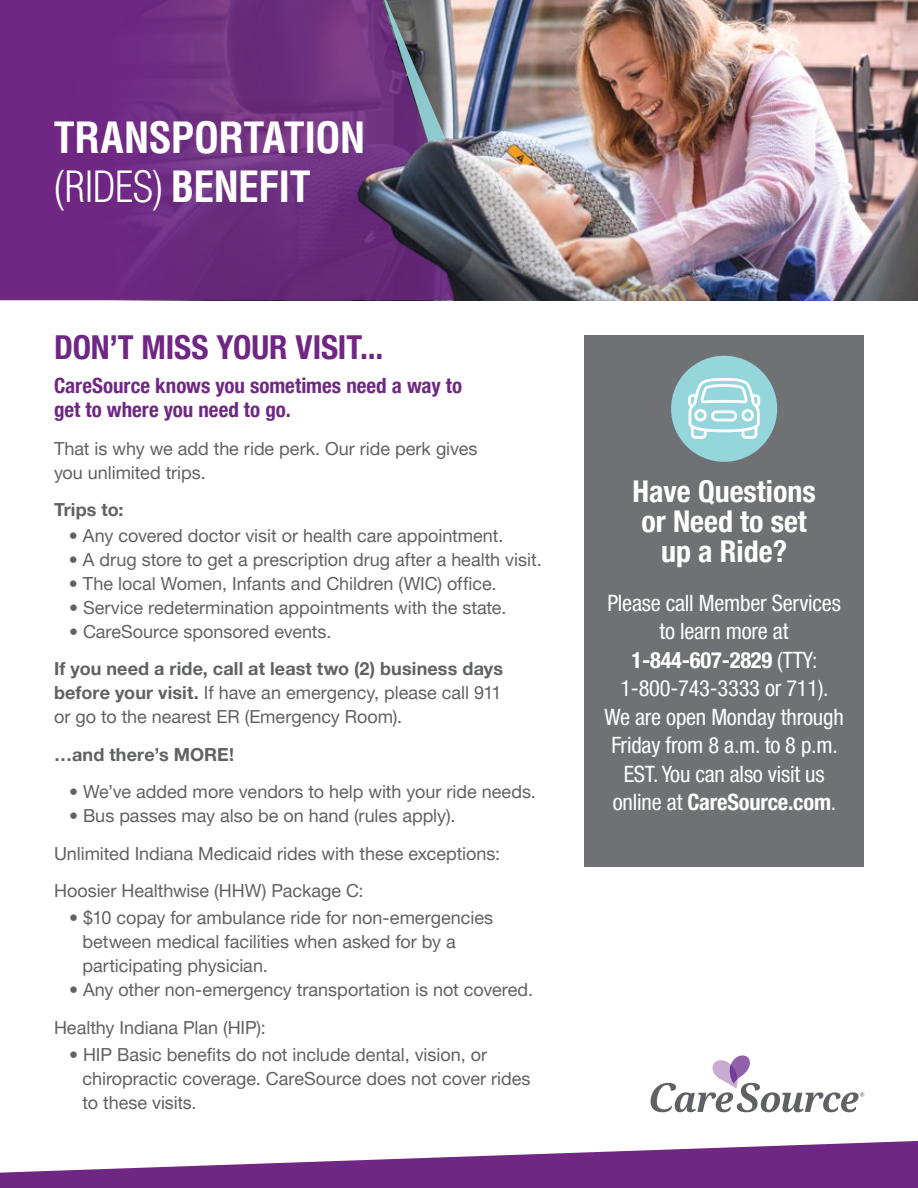
<style>
.page{position:relative;width:918px;height:1188px;background:#fff}
.page>*{position:absolute;margin:0;border:0;box-sizing:border-box;transform-origin:0 0}
.t1{font:700 condensed 42px/49.5px "Helvetica LT Pro";letter-spacing:-.025em;color:#fff}
.t2{font:700 condensed 33px "Helvetica Neue LT Pro";letter-spacing:-.005em;color:#702784}
.t3{font:700 condensed 30px/30px "Helvetica Neue LT Pro";color:#fff;text-align:center}
.t4{font:condensed 22.5px/28.5px "Helvetica Neue LT Pro";letter-spacing:-.01em;color:#fff;text-align:center}
.t5{font:700 condensed 21px/24px "Helvetica Neue LT Pro";color:#702784}
.t6{font:18px/24px "Helvetica Neue LT Pro";color:#606165}
.t7{font:700 18px "Helvetica Neue LT Pro";letter-spacing:.01em;color:#606165}
.s1{font-weight:300}
.s2{font-weight:700}
.s3{font-family:"Helvetica LT Pro"}
</style>
<div class="page">
<div style="left:584px;top:335px;width:280px;height:531px;background:#6f7175"></div>
<img style="left:514px;top:0;width:404px;height:300px">
<svg style="left:0;top:0;width:380px;height:300px;background:#6e2c81"></svg>
<img style="left:380px;top:0;width:134px;height:300px">
<div style="left:671px;top:356px;width:106px;height:106px;background:#94d6dc;border-radius:50%"></div>
<svg style="left:688px;top:378px;width:72px;height:61px"></svg>
<svg style="left:651px;top:1055px;width:213px;height:57px"></svg>
<svg style="left:0;top:1141px;width:918px;height:47px"></svg>
<h1 class="t1" style="left:54px;top:112px;width:313px">TRANSPORTATION <span class="s1">(RIDES)</span> BENEFIT</h1>
<h2 class="t2" style="left:54px;top:327px;width:331px">DON’T MISS YOUR VISIT...</h2>
<p class="t5" style="left:54px;top:374px;width:410px">CareSource knows you sometimes need a way to get to where you need to go.</p>
<p class="t6" style="left:54px;top:436px;width:425px">That is why we add the ride perk. Our ride perk gives you unlimited trips.</p>
<h3 class="t7" style="left:54px;top:499px;width:71px">Trips to:</h3>
<p class="t6" style="left:69px;top:523px;width:436px">• Any covered doctor visit or health care appointment.</p>
<p class="t6" style="left:69px;top:547px;width:474px">• A drug store to get a prescription drug after a health visit.</p>
<p class="t6" style="left:69px;top:571px;width:429px">• The local Women, Infants and Children (WIC) office.</p>
<p class="t6" style="left:69px;top:595px;width:439px">• Service redetermination appointments with the state.</p>
<p class="t6" style="left:69px;top:619px;width:264px">• CareSource sponsored events.</p>
<p class="t6" style="left:54px;top:656px;width:451px;text-align:justify"><span class="s2">If you need a ride, call at least two (2) business days before your visit.</span> If have an emergency, please call 911 or go to the nearest ER (Emergency Room).</p>
<h3 class="t7" style="left:54px;top:743px;width:182px">…and there’s MORE!</h3>
<p class="t6" style="left:69px;top:779px;width:468px">• We’ve added more vendors to help with your ride needs.</p>
<p class="t6" style="left:69px;top:803px;width:388px">• Bus passes may also be on hand (rules apply).</p>
<h4 class="t6" style="left:54px;top:841px;width:448px">Unlimited Indiana Medicaid rides with these exceptions:</h4>
<h5 class="t6" style="left:54px;top:878px;width:311px">Hoosier Healthwise (HHW) Package C:</h5>
<p class="t6" style="left:83px;top:905px;width:412px;text-indent:-13px">• $10 copay for ambulance ride for non-emergencies between medical facilities when asked for by a participating physician.</p>
<p class="t6" style="left:69px;top:977px;width:466px">• Any other non-emergency transportation is not covered.</p>
<h5 class="t6" style="left:54px;top:1015px;width:213px">Healthy Indiana Plan (HIP):</h5>
<p class="t6" style="left:82px;top:1042px;width:450px;text-indent:-13px">• HIP Basic benefits do not include dental, vision, or chiropractic coverage. CareSource does not cover rides to these <span class="s3">visits.</span></p>
<h2 class="t3" style="left:633px;top:477px;width:185px">Have Questions or Need to set up a Ride?</h2>
<p class="t4" style="left:605px;top:588px;width:241px">Please call Member Services to learn more at<br><span class="s2">1-844-607-2829</span> (TTY:<br>1-800-743-3333 or 711).<br>We are open Monday through<br>Friday from 8 a.m. to 8 p.m.<br>EST. You can also visit us online at <span class="s2">CareSource.com</span>.</p>
</div>
